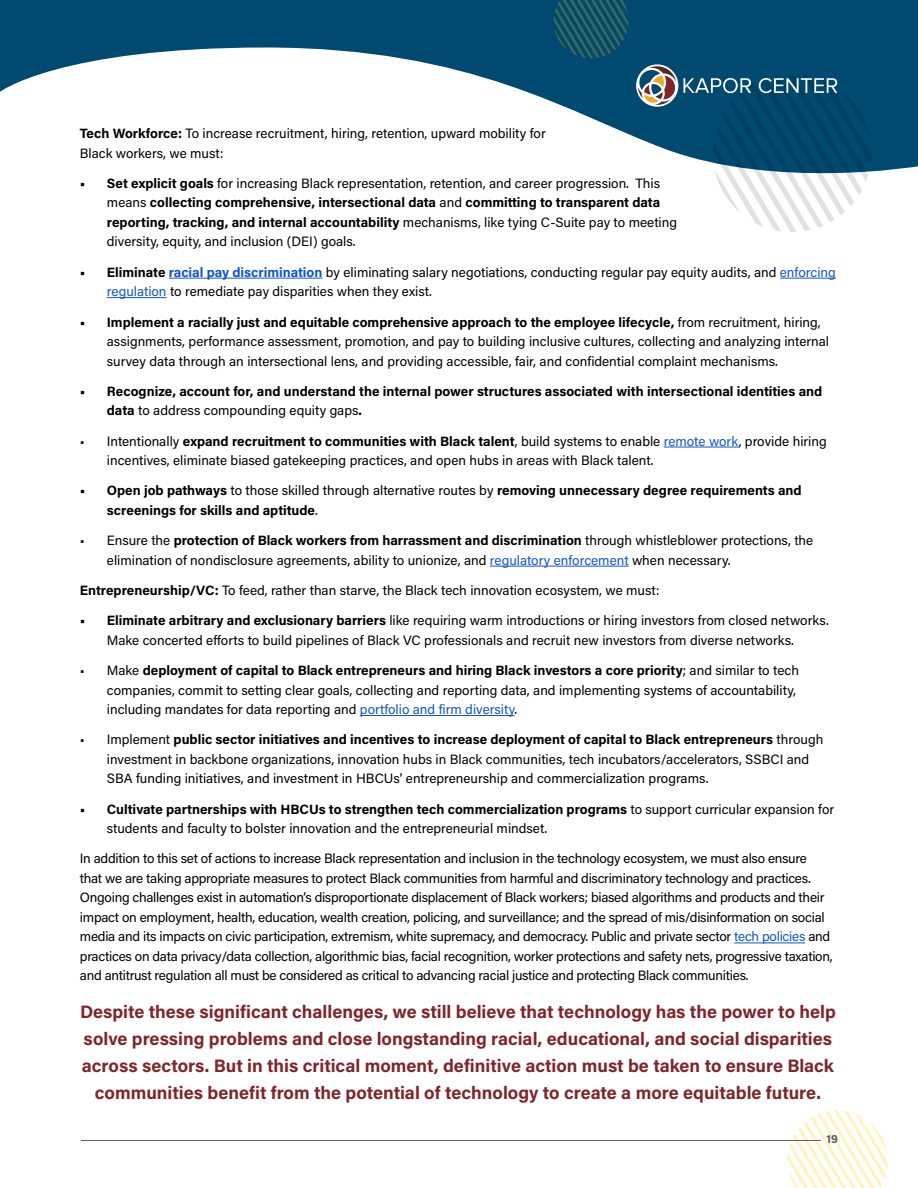
<style>
.page{position:relative;width:918px;height:1188px;background:#fff}
.page>*{position:absolute;margin:0;border:0;box-sizing:border-box;transform-origin:0 0}
.t1{font:700 18px/27px "Acumin Pro";color:#80252a;text-align:center}
.t2{font:13.5px/19.5px "Acumin Pro";letter-spacing:-.005em;color:#000}
.t3{font:700 13.5px/19.5px "Acumin Pro";color:#000}
.t4{font:700 12px "Acumin Pro";color:#5b6063}
.s1{font-weight:700}
.s2{font-weight:700;color:#15c}
.s3{color:#15c}
.s4{font-weight:400}
</style>
<div class="page">
<svg style="left:787px;top:1110px;width:101px;height:78px"></svg>
<svg style="left:0;top:0;width:918px;height:172px"></svg>
<svg style="left:554px;top:0;width:74px;height:59px;background:#155466"></svg>
<hr style="left:81px;top:1140px;width:740px;height:1px;background:#5b6063">
<svg style="left:636px;top:64px;width:235px;height:168px"></svg>
<hr style="left:169px;top:278px;width:153px;height:1px;background:#15c">
<hr style="left:780px;top:278px;width:56px;height:1px;background:#15c">
<hr style="left:107px;top:297px;width:60px;height:1px;background:#15c">
<hr style="left:664px;top:447px;width:75px;height:1px;background:#15c">
<hr style="left:490px;top:566px;width:139px;height:1px;background:#15c">
<hr style="left:360px;top:715px;width:154px;height:1px;background:#15c">
<hr style="left:734px;top:943px;width:71px;height:1px;background:#15c">
<p class="t2" style="left:80px;top:123px;width:467px"><span class="s1">Tech Workforce:</span> To increase recruitment, hiring, retention, upward mobility for<br>Black workers, we must:</p>
<p class="t2" style="left:107px;top:173px;width:572px;text-indent:-27px"><span class="s1">• Set explicit goals</span> for increasing Black representation, retention, and career progression. This means <span class="s1">collecting comprehensive, intersectional data</span> and <span class="s1">committing to transparent data reporting, tracking, and internal accountability</span> mechanisms, like tying C-Suite pay to meeting diversity, equity, and inclusion (DEI) goals.</p>
<p class="t2" style="left:107px;top:262px;width:730px;text-indent:-27px"><span class="s1">• Eliminate</span> <span class="s2">racial pay discrimination</span> by eliminating salary negotiations, conducting regular pay equity audits, and <span class="s3">enforcing regulation</span> to remediate pay disparities when they exist.</p>
<p class="t2" style="left:107px;top:312px;width:724px;text-indent:-27px"><span class="s1">• Implement a racially just and equitable comprehensive approach to the employee lifecycle,</span> from recruitment, hiring, assignments, performance assessment, promotion, and pay to building inclusive cultures, collecting and analyzing internal survey data through an intersectional lens, and providing accessible, fair, and confidential complaint mechanisms.</p>
<p class="t3" style="left:107px;top:381px;width:717px;text-indent:-27px">• Recognize, account for, and understand the internal power structures associated with intersectional identities and data <span class="s4">to address compounding equity gaps</span>.</p>
<p class="t2" style="left:107px;top:431px;width:721px;text-indent:-27px">• Intentionally <span class="s1">expand recruitment to communities with Black talent</span>, build systems to enable <span class="s3">remote work</span>, provide hiring incentives, eliminate biased gatekeeping practices, and open hubs in areas with Black talent.</p>
<p class="t3" style="left:107px;top:480px;width:696px;text-indent:-27px">• Open job pathways <span class="s4">to those skilled through alternative routes by</span> removing unnecessary degree requirements and screenings for skills and aptitude<span class="s4">.</span></p>
<p class="t2" style="left:107px;top:530px;width:708px;text-indent:-27px">• Ensure the <span class="s1">protection of Black workers from harrassment and discrimination</span> through whistleblower protections, the elimination of nondisclosure agreements, ability to unionize, and <span class="s3">regulatory enforcement</span> when necessary.</p>
<p class="t2" style="left:80px;top:580px;width:581px"><span class="s1">Entrepreneurship/VC:</span> To feed, rather than starve, the Black tech innovation ecosystem, we must:</p>
<p class="t2" style="left:80px;top:610px;width:750px;text-align:center"><span class="s1">• Eliminate arbitrary and exclusionary barriers</span> like requiring warm introductions or hiring investors from closed networks.<br>Make concerted efforts to build pipelines of Black VC professionals and recruit new investors from diverse networks.</p>
<p class="t2" style="left:107px;top:660px;width:694px;text-indent:-27px">• Make <span class="s1">deployment of capital to Black entrepreneurs and hiring Black investors a core priority</span>; and similar to tech companies, commit to setting clear goals, collecting and reporting data, and implementing systems of accountability, including mandates for data reporting and <span class="s3">portfolio and firm diversity</span>.</p>
<p class="t2" style="left:107px;top:729px;width:718px;text-indent:-27px">• Implement <span class="s1">public sector initiatives and incentives to increase deployment of capital to Black entrepreneurs</span> through investment in backbone organizations, innovation hubs in Black communities, tech incubators/accelerators, SSBCI and<br>SBA funding initiatives, and investment in HBCUs’ entrepreneurship and commercialization programs.</p>
<p class="t2" style="left:107px;top:799px;width:729px;text-indent:-27px"><span class="s1">• Cultivate partnerships with HBCUs to strengthen tech commercialization programs</span> to support curricular expansion for students and faculty to bolster innovation and the entrepreneurial mindset.</p>
<p class="t2" style="left:80px;top:848px;width:754px">In addition to this set of actions to increase Black representation and inclusion in the technology ecosystem, we must also ensure<br>that we are taking appropriate measures to protect Black communities from harmful and discriminatory technology and practices.<br>Ongoing challenges exist in automation’s disproportionate displacement of Black workers; biased algorithms and products and their impact on employment, health, education, wealth creation, policing, and surveillance; and the spread of mis/disinformation on social media and its impacts on civic participation, extremism, white supremacy, and democracy. Public and private sector <span class="s3">tech policies</span> and practices on data privacy/data collection, algorithmic bias, facial recognition, worker protections and safety nets, progressive taxation, and antitrust regulation all must be considered as critical to advancing racial justice and protecting Black communities.</p>
<p class="t1" style="left:80px;top:998px;width:757px">Despite these significant challenges, we still believe that technology has the power to help solve pressing problems and close longstanding racial, educational, and social disparities across sectors. But in this critical moment, definitive action must be taken to ensure Black communities benefit from the potential of technology to create a more equitable future.</p>
<p class="t4" style="left:826px;top:1130px;width:13px">19</p>
</div>
